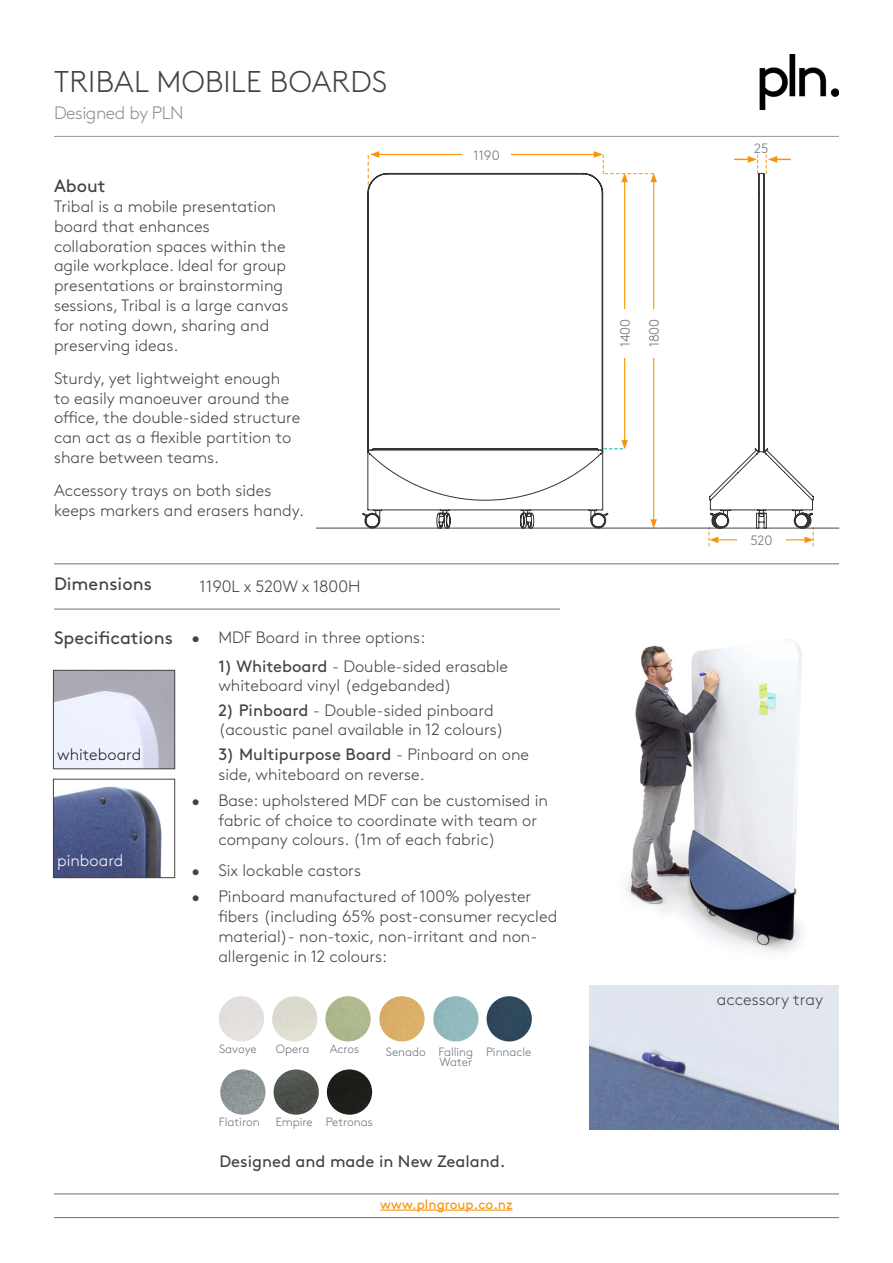
<style>
.page{position:relative;width:893px;height:1263px;background:#fff}
.page>*{position:absolute;margin:0;border:0;box-sizing:border-box;transform-origin:0 0}
.t1{font:300 30px "Brown Std";letter-spacing:.01em;color:#464243}
.t2{font:18px "Brown Std";color:#464243}
.t3{font:300 18px "Brown Std";letter-spacing:-.025em;color:#8e9092}
.t4{font:300 16.5px/19.8px "Brown Std";color:#464243}
.t5{font:16.5px "Brown Std";color:#464243}
.t6{font:300 16.35px "Brown Std";color:#231f20}
.t7{font:300 16.35px "Brown Std";color:#fff}
.t8{font:13.5px "Brown Std";color:#fa930a}
.t9{font:300 13.5px "Brown Std";color:#6b737a}
.Basic_Body_Text{font:300 12px/10.5px "Brown Std";color:#69737b}
.s1{font-weight:400}
</style>
<div class="page">
<hr style="left:54px;top:136px;width:785px;height:1px;background:#8c9ca1">
<hr style="left:380px;top:1209px;width:132px;height:1px;background:#fa930a">
<hr style="left:54px;top:1217px;width:785px;height:1px;background:#6b737a">
<hr style="left:54px;top:1194px;width:785px;height:1px;background:#6b737a">
<img style="left:760px;top:54px;width:79px;height:56px">
<hr style="left:54px;top:564px;width:785px;height:1px;background:#6b737a">
<hr style="left:54px;top:609px;width:506px;height:1px;background:#6b737a">
<img style="left:627px;top:639px;width:175px;height:313px">
<img style="left:589px;top:986px;width:250px;height:143px">
<hr style="left:653px;top:180px;width:1px;height:342px;background:#fa930a">
<svg style="left:650px;top:519px;width:7px;height:9px"></svg>
<hr style="left:624px;top:180px;width:1px;height:263px;background:#fa930a">
<svg style="left:609px;top:440px;width:19px;height:9px"></svg>
<hr style="left:377px;top:154px;width:219px;height:1px;background:#fa930a">
<svg style="left:594px;top:151px;width:63px;height:31px"></svg>
<svg style="left:368px;top:151px;width:11px;height:21px"></svg>
<div style="left:645px;top:309px;width:17px;height:48px;background:#fff"></div>
<div style="left:616px;top:309px;width:17px;height:48px;background:#fff"></div>
<div style="left:462px;top:146px;width:49px;height:17px;background:#fff"></div>
<hr style="left:316px;top:528px;width:523px;height:1px;background:#474750">
<svg style="left:362px;top:173px;width:247px;height:356px"></svg>
<svg style="left:709px;top:155px;width:105px;height:391px"></svg>
<img style="left:55px;top:672px;width:118px;height:95px">
<div style="left:53px;top:670px;width:122px;height:99px;border:1px solid #464243"></div>
<img style="left:55px;top:786px;width:107px;height:90px">
<div style="left:53px;top:779px;width:122px;height:99px;border:1px solid #464243"></div>
<img style="left:325px;top:996px;width:46px;height:45px;border-radius:23px">
<img style="left:274px;top:1069px;width:45px;height:46px;border-radius:23px">
<img style="left:433px;top:996px;width:46px;height:45px;border-radius:23px">
<img style="left:220px;top:1069px;width:46px;height:46px;border-radius:23px">
<div style="left:272px;top:996px;width:45px;height:45px;background:#dddcd0;border-radius:23px"></div>
<div style="left:327px;top:1069px;width:45px;height:46px;background:#1e1d1a;border-radius:23px"></div>
<div style="left:487px;top:996px;width:45px;height:45px;background:#2f495b;border-radius:23px"></div>
<div style="left:219px;top:996px;width:45px;height:45px;background:#e3e0de;border-radius:23px"></div>
<img style="left:379px;top:996px;width:46px;height:45px;border-radius:23px">
<h1 class="t1" style="left:54px;top:65px;width:335px">TRIBAL MOBILE BOARDS</h1>
<p class="t3" style="left:54px;top:103px;width:131px">Designed by PLN</p>
<p class="t2" style="left:54px;top:175px;width:53px">About</p>
<p class="t4" style="left:54px;top:197px;width:236px">Tribal is a mobile presentation board that enhances collaboration spaces within the agile workplace. Ideal for group presentations or brainstorming sessions, Tribal is a large canvas for noting down, sharing and preserving ideas.</p>
<p class="t4" style="left:54px;top:368px;width:248px">Sturdy, yet lightweight enough<br>to easily manoeuver around the office, the double-sided structure can act as a flexible partition to share between teams.</p>
<p class="t4" style="left:54px;top:481px;width:252px">Accessory trays on both sides keeps markers and erasers handy.</p>
<p class="t2" style="left:54px;top:573px;width:99px">Dimensions</p>
<p class="t4" style="left:200px;top:576px;width:162px">1190L x 520W x 1800H</p>
<p class="t9" style="left:473px;top:147px;width:28px">1190</p>
<p class="t2" style="left:54px;top:627px;width:120px">Specifications</p>
<p class="t6" style="left:57px;top:745px;width:86px">whiteboard</p>
<p class="t7" style="left:57px;top:851px;width:68px">pinboard</p>
<p class="t4" style="left:191px;top:627px;width:235px">• MDF Board in three options:</p>
<p class="t4" style="left:218px;top:656px;width:291px"><span class="s1">1) Whiteboard</span> - Double-sided erasable whiteboard vinyl (edgebanded)</p>
<p class="t4" style="left:218px;top:700px;width:287px"><span class="s1">2) Pinboard</span> - Double-sided pinboard (acoustic panel available in 12 colours)</p>
<p class="t4" style="left:218px;top:744px;width:312px"><span class="s1">3) Multipurpose Board</span> - Pinboard on one side, whiteboard on reverse.</p>
<p class="t4" style="left:218px;top:790px;width:331px;text-indent:-27px">• Base: upholstered MDF can be customised in fabric of choice to coordinate with team or company colours. (1m of each fabric)</p>
<p class="t4" style="left:191px;top:861px;width:171px">• Six lockable castors</p>
<p class="t4" style="left:218px;top:887px;width:340px;text-indent:-27px">• Pinboard manufactured of 100% polyester fibers (including 65% post-consumer recycled material)- non-toxic, non-irritant and non&shy;allergenic in 12 colours:</p>
<p class="Basic_Body_Text" style="left:219px;top:1044px;width:39px">Savoye</p>
<p class="Basic_Body_Text" style="left:276px;top:1044px;width:35px">Opera</p>
<p class="Basic_Body_Text" style="left:330px;top:1044px;width:31px">Acros</p>
<p class="Basic_Body_Text" style="left:386px;top:1046px;width:42px">Senado</p>
<p class="Basic_Body_Text" style="left:439px;top:1046px;width:36px">Falling<br>Water</p>
<p class="Basic_Body_Text" style="left:486px;top:1046px;width:47px">Pinnacle</p>
<p class="Basic_Body_Text" style="left:219px;top:1116px;width:42px">Flatiron</p>
<p class="Basic_Body_Text" style="left:276px;top:1116px;width:99px">Empire Petronas</p>
<p class="t5" style="left:219px;top:1151px;width:287px">Designed and made in New Zealand.</p>
<p class="t8" style="left:380px;top:1196px;width:134px">www.plngroup.co.nz</p>
<p class="t9" style="left:617px;top:347px;width:30px;rotate:-90deg">1400</p>
<p class="t9" style="left:646px;top:347px;width:30px;rotate:-90deg">1800</p>
<p class="t9" style="left:754px;top:141px;width:16px">25</p>
<p class="t9" style="left:750px;top:533px;width:24px">520</p>
<p class="t4" style="left:717px;top:990px;width:108px">accessory tray</p>
</div>
